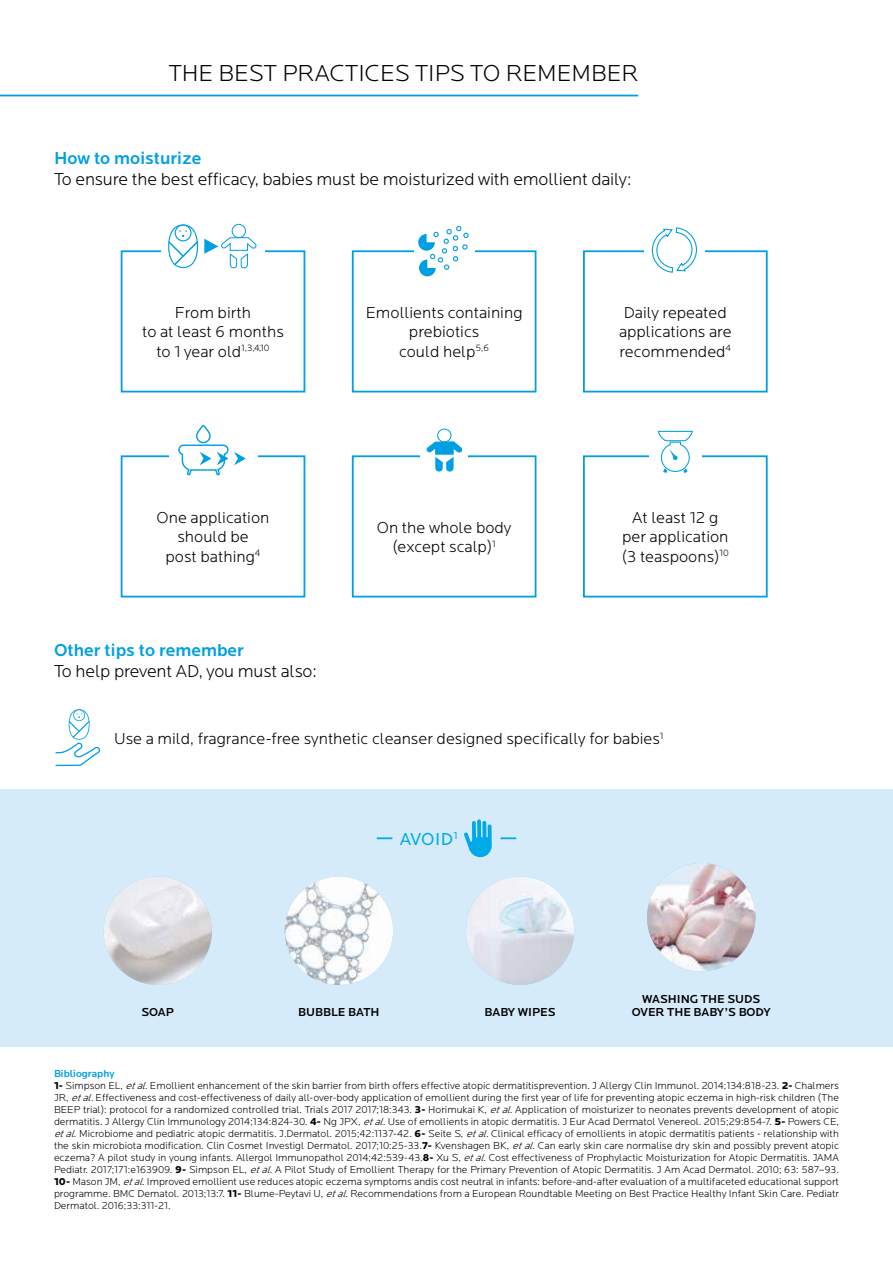
<style>
.page{position:relative;width:893px;height:1263px;background:#fff}
.page>*{position:absolute;margin:0;border:0;box-sizing:border-box;transform-origin:0 0}
.t1{font:300 24px "Locator";color:#000}
.t2{font:300 18px "Locator";letter-spacing:-.01em;color:#000}
.t3{font:500 18px "Locator";color:#009fe3}
.t4{font:18px "Locator";letter-spacing:.005em;color:#00a9e8}
.t5{font:300 16.5px/19.5px "Locator";color:#000;text-align:center}
.t6{font:500 12px "Locator";color:#000}
.t7{font:300 10.5px/12px "Locator";color:#000}
.s1{font-weight:500;color:#009fe3}
.s2{font-weight:900}
.s3{font-style:italic}
</style>
<div class="page">
<div style="left:0;top:789px;width:893px;height:258px;background:#d6ebfa"></div>
<hr style="left:0;top:95px;width:638px;height:1px;background:#009fe3">
<svg style="left:55px;top:709px;width:46px;height:58px"></svg>
<div style="left:583px;top:455px;width:185px;height:142px;border:2px solid #009fe3"></div>
<div style="left:352px;top:455px;width:184px;height:142px;border:2px solid #009fe3"></div>
<div style="left:121px;top:455px;width:184px;height:142px;border:2px solid #009fe3"></div>
<div style="left:121px;top:250px;width:184px;height:142px;border:2px solid #009fe3"></div>
<div style="left:352px;top:250px;width:184px;height:142px;border:2px solid #009fe3"></div>
<div style="left:583px;top:250px;width:185px;height:142px;border:2px solid #009fe3"></div>
<div style="left:169px;top:424px;width:88px;height:52px;background:#fff"></div>
<svg style="left:178px;top:425px;width:68px;height:51px"></svg>
<div style="left:161px;top:223px;width:104px;height:46px;background:#fff"></div>
<svg style="left:168px;top:224px;width:30px;height:44px"></svg>
<div style="left:232px;top:224px;width:14px;height:14px;border:1px solid #009fe3;border-radius:50%"></div>
<svg style="left:204px;top:236px;width:53px;height:33px"></svg>
<div style="left:644px;top:226px;width:61px;height:48px;background:#fff"></div>
<svg style="left:651px;top:227px;width:46px;height:46px"></svg>
<div style="left:420px;top:428px;width:48px;height:44px;background:#fff"></div>
<div style="left:437px;top:429px;width:14px;height:13px;border:1px solid #009fe3;border-radius:50%"></div>
<svg style="left:426px;top:441px;width:37px;height:31px"></svg>
<div style="left:649px;top:428px;width:53px;height:48px;background:#fff"></div>
<svg style="left:657px;top:430px;width:36px;height:43px"></svg>
<div style="left:414px;top:224px;width:61px;height:52px;background:#fff"></div>
<svg style="left:418px;top:225px;width:51px;height:51px"></svg>
<svg style="left:377px;top:837px;width:15px;height:2px"></svg>
<svg style="left:501px;top:837px;width:15px;height:2px"></svg>
<svg style="left:464px;top:819px;width:28px;height:38px"></svg>
<img style="left:647px;top:863px;width:108px;height:108px;border-radius:54px">
<img style="left:466px;top:876px;width:108px;height:109px;border-radius:54px">
<img style="left:285px;top:876px;width:108px;height:109px;border-radius:54px">
<img style="left:104px;top:876px;width:108px;height:109px;border-radius:54px">
<h1 class="t1" style="left:169px;top:60px;width:471px">THE BEST PRACTICES TIPS TO REMEMBER</h1>
<h2 class="t3" style="left:54px;top:148px;width:149px">How to moisturize</h2>
<h2 class="t2" style="left:54px;top:169px;width:579px">To ensure the best efficacy, babies must be moisturized with emollient daily:</h2>
<h3 class="t5" style="left:142px;top:303px;width:143px">From birth<br>to at least 6 months to 1 year old<sup>1,3,4,10</sup></h3>
<h3 class="t5" style="left:366px;top:303px;width:158px">Emollients containing prebiotics<br>could help<sup>5,6</sup></h3>
<h3 class="t5" style="left:619px;top:303px;width:114px;text-align:left">Daily repeated applications are recommended<sup>4</sup></h3>
<h3 class="t5" style="left:157px;top:508px;width:114px">One application should be<br>post bathing<sup>4</sup></h3>
<h2 class="t3" style="left:54px;top:640px;width:191px">Other tips to remember</h2>
<h2 class="t2" style="left:54px;top:662px;width:264px">To help prevent AD, you must also:</h2>
<h3 class="t5" style="left:377px;top:518px;width:136px">On the whole body (except scalp)<sup>1</sup></h3>
<h3 class="t5" style="left:622px;top:508px;width:109px">At least 12 g per application (3 teaspoons)<sup>10</sup></h3>
<h3 class="t5" style="left:114px;top:730px;width:551px">Use a mild, fragrance-free synthetic cleanser designed specifically for babies<sup>1</sup></h3>
<h2 class="t4" style="left:400px;top:829px;width:59px">AVOID<sup>1</sup></h2>
<p class="t6" style="left:642px;top:992px;width:119px">WASHING THE SUDS</p>
<p class="t6" style="left:142px;top:1005px;width:34px">SOAP</p>
<p class="t6" style="left:298px;top:1005px;width:83px">BUBBLE BATH</p>
<p class="t6" style="left:485px;top:1005px;width:72px">BABY WIPES</p>
<p class="t6" style="left:632px;top:1005px;width:141px">OVER THE BABY’S BODY</p>
<p class="t7" style="left:54px;top:1068px;width:786px"><span class="s1">Bibliography<br></span><span class="s2">1-</span> Simpson EL, <span class="s3">etal</span>. Emollient enhancement of the skin barrier from birth offers effective atopic dermatitisprevention. J Allergy Clin Immunol. 2014;134:818-23. <span class="s2">2-</span> Chalmers JR, <span class="s3">etal.</span>Effectiveness and cost-effectiveness of daily all-over-body application of emollient during the first year of life for preventing atopic eczema in high-risk children (The BEEP trial): protocol for a randomized controlled trial. Trials 2017 2017;18:343. <span class="s2">3-</span> Horimukai K, <span class="s3">etal.</span>Application of moisturizer to neonates prevents development of atopic dermatitis. J Allergy Clin Immunology 2014;134:824-30. <span class="s2">4-</span> Ng JPX, <span class="s3">etal.</span>Use of emollients in atopic dermatitis. J Eur Acad Dermatol Venereol. 2015;29:854-7. <span class="s2">5-</span> Powers CE, <span class="s3">etal</span>. Microbiome and pediatric atopic dermatitis. J.Dermatol. 2015;42:1137-42. <span class="s2">6-</span> Seite S, <span class="s3">etal.</span>Clinical efficacy of emollients in atopic dermatitis patients - relationship with the skin microbiota modification. Clin Cosmet Investigl Dermatol. 2017;10:25-33.<span class="s2">7-</span> Kvenshagen BK, <span class="s3">etal.</span>Can early skin care normalise dry skin and possibly prevent atopic eczema? A pilot study in young infants. Allergol Immunopathol 2014;42:539-43.<span class="s2">8-</span> Xu S, <span class="s3">etal</span>. Cost effectiveness of Prophylactic Moisturization for Atopic Dermatitis. JAMA Pediatr. 2017;171:e163909. <span class="s2">9-</span> Simpson EL, <span class="s3">etal.</span>A Pilot Study of Emollient Therapy for the Primary Prevention of Atopic Dermatitis. J Am Acad Dermatol. 2010; 63: 587–93.<br><span class="s2">10-</span> Mason JM, <span class="s3">etal</span>. Improved emollient use reduces atopic eczema symptoms andis cost neutral in infants: before-and-after evaluation of a multifaceted educational support programme. BMC Dematol. 2013;13:7. <span class="s2">11-</span> Blume-Peytavi U, <span class="s3">etal</span>. Recommendations from a European Roundtable Meeting on Best Practice Healthy Infant Skin Care. Pediatr Dermatol. 2016;33:311-21.</p>
</div>
